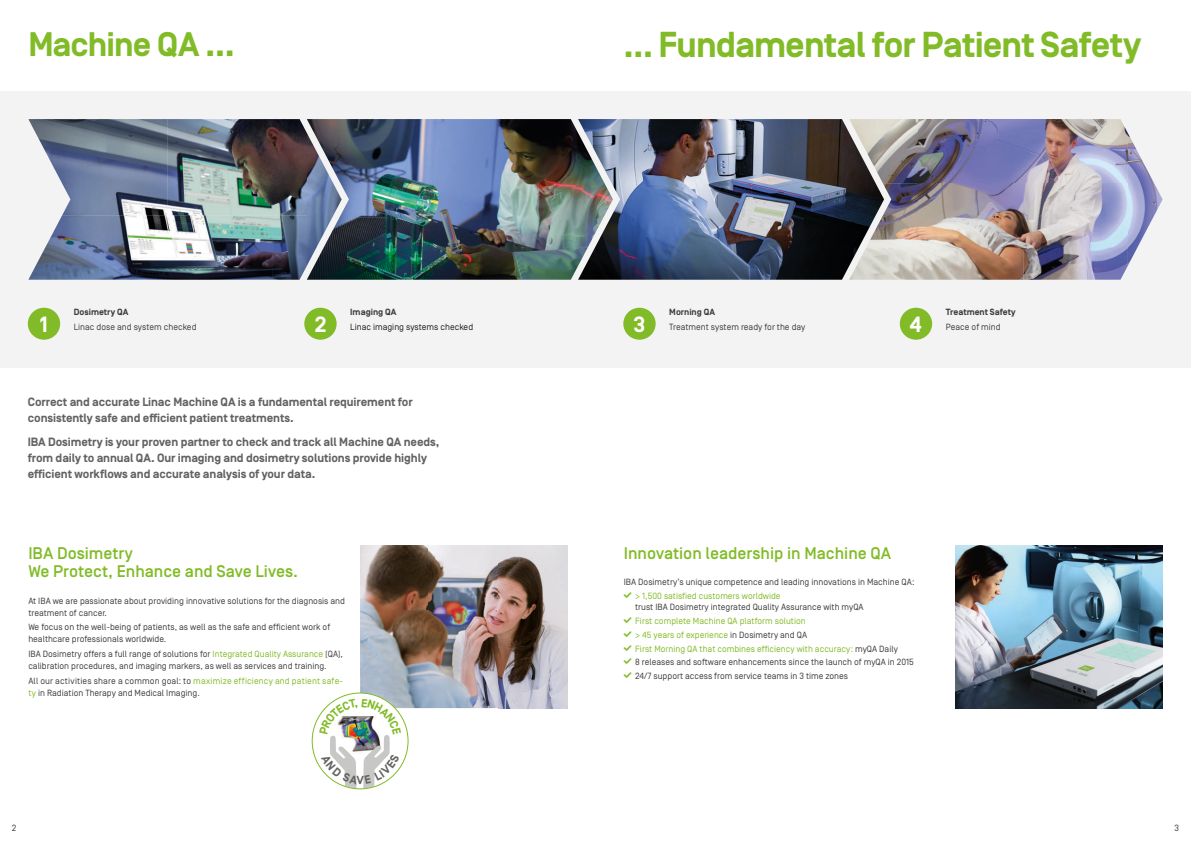
<style>
.page{position:relative;width:1191px;height:842px;background:#fff}
.page>*{position:absolute;margin:0;border:0;box-sizing:border-box;transform-origin:0 0}
.t1{font:700 36px "Simplon Norm";letter-spacing:-.02em;color:#81bb27}
.t2{font:700 34px "Simplon Norm";letter-spacing:-.025em;color:#81bb27}
.t3{font:700 22px "Simplon Norm";color:#fff}
.t4{font:500 16.8px/18.4px "Simplon Norm";color:#81bb27}
.t5{font:700 12px/16px "Simplon Norm";letter-spacing:-.005em;color:#626261}
.t6{font:9px/12px "Simplon Norm";color:#3d3d3c}
.t7{font:700 9px "Simplon Norm";color:#3d3d3c}
.t8{font:9px "Simplon Norm";color:#81bb27}
.t9{font:9px "Simplon Norm";color:#1d1d1b}
.s1{font-size:34px}
.s2{color:#81bb27}
</style>
<div class="page">
<div style="left:0;top:91px;width:1191px;height:277px;background:#f3f3f3"></div>
<img style="left:28px;top:119px;width:550px;height:161px">
<img style="left:307px;top:133px;width:35px;height:133px">
<img style="left:578px;top:119px;width:288px;height:161px">
<img style="left:849px;top:119px;width:278px;height:64px">
<img style="left:1127px;top:133px;width:35px;height:133px">
<img style="left:866px;top:183px;width:261px;height:65px">
<img style="left:849px;top:248px;width:278px;height:32px">
<img style="left:955px;top:545px;width:207px;height:163px">
<img style="left:360px;top:545px;width:207px;height:163px">
<svg style="left:312px;top:693px;width:96px;height:96px"></svg>
<div style="left:28px;top:308px;width:32px;height:32px;background:#81bb27;border-radius:50%"></div>
<div style="left:304px;top:308px;width:33px;height:32px;background:#81bb27;border-radius:50%"></div>
<div style="left:623px;top:308px;width:32px;height:32px;background:#81bb27;border-radius:50%"></div>
<div style="left:899px;top:308px;width:33px;height:32px;background:#81bb27;border-radius:50%"></div>
<img style="left:319px;top:698px;width:82px;height:90px">
<h2 class="t2" style="left:28px;top:26px;width:208px">Machine QA …</h2>
<h1 class="t1" style="left:624px;top:26px;width:519px"><span class="s1">…</span> Fundamental for Patient Safety</h1>
<p class="t7" style="left:74px;top:307px;width:56px">Dosimetry QA</p>
<p class="t6" style="left:74px;top:321px;width:124px">Linac dose and system checked</p>
<p class="t7" style="left:350px;top:307px;width:48px">Imaging QA</p>
<p class="t9" style="left:350px;top:322px;width:124px">Linac imaging systems checked</p>
<p class="t7" style="left:669px;top:307px;width:47px">Morning QA</p>
<p class="t6" style="left:669px;top:321px;width:138px">Treatment system ready for the day</p>
<h3 class="t3" style="left:40px;top:312px;width:10px">1</h3>
<h3 class="t3" style="left:315px;top:312px;width:13px">2</h3>
<h3 class="t3" style="left:633px;top:312px;width:13px">3</h3>
<h3 class="t3" style="left:910px;top:312px;width:13px">4</h3>
<p class="t7" style="left:945px;top:307px;width:71px">Treatment Safety</p>
<p class="t6" style="left:945px;top:321px;width:56px">Peace of mind</p>
<h3 class="t5" style="left:28px;top:394px;width:386px">Correct and accurate Linac Machine QA is a fundamental requirement for consistently safe and efficient patient treatments.</h3>
<h3 class="t5" style="left:28px;top:435px;width:413px">IBA Dosimetry is your proven partner to check and track all Machine QA needs, from daily to annual QA. Our imaging and dosimetry solutions provide highly efficient workflows and accurate analysis of your data.</h3>
<h3 class="t4" style="left:28px;top:545px;width:271px">IBA Dosimetry<br>We Protect, Enhance and Save Lives.</h3>
<p class="t6" style="left:28px;top:595px;width:318px">At IBA we are passionate about providing innovative solutions for the diagnosis and treatment of cancer.</p>
<p class="t6" style="left:28px;top:621px;width:303px">We focus on the well-being of patients, as well as the safe and efficient work of healthcare professionals worldwide.</p>
<p class="t6" style="left:28px;top:648px;width:316px">IBA Dosimetry offers a full range of solutions for <span class="s2">Integrated Quality Assurance</span> (QA), calibration procedures, and imaging markers, as well as services and training.</p>
<p class="t6" style="left:28px;top:675px;width:316px">All our activities share a common goal: to <span class="s2">maximize efficiency and patient safe&shy;ty</span> in Radiation Therapy and Medical Imaging.</p>
<h3 class="t4" style="left:624px;top:545px;width:269px">Innovation leadership in Machine QA</h3>
<p class="t6" style="left:624px;top:576px;width:292px">IBA Dosimetry’s unique competence and leading innovations in Machine QA:</p>
<p class="t8" style="left:635px;top:591px;width:147px">&gt; 1,500 satisfied customers worldwide</p>
<p class="t6" style="left:635px;top:601px;width:230px">trust IBA Dosimetry integrated Quality Assurance with myQA</p>
<p class="t6" style="left:635px;top:614px;width:280px;line-height:13.8px"><span class="s2">First complete Machine QA platform solution<br>&gt; 45 years of experience</span> in Dosimetry and QA<br><span class="s2">First Morning QA that combines efficiency with accuracy:</span> myQA Daily<br>8 releases and software enhancements since the launch of myQA in 2015<br>24/7 support access from service teams in 3 time zones</p>
<p class="t6" style="left:12px;top:822px;width:6px">2</p>
<p class="t6" style="left:1174px;top:822px;width:6px">3</p>
</div>
